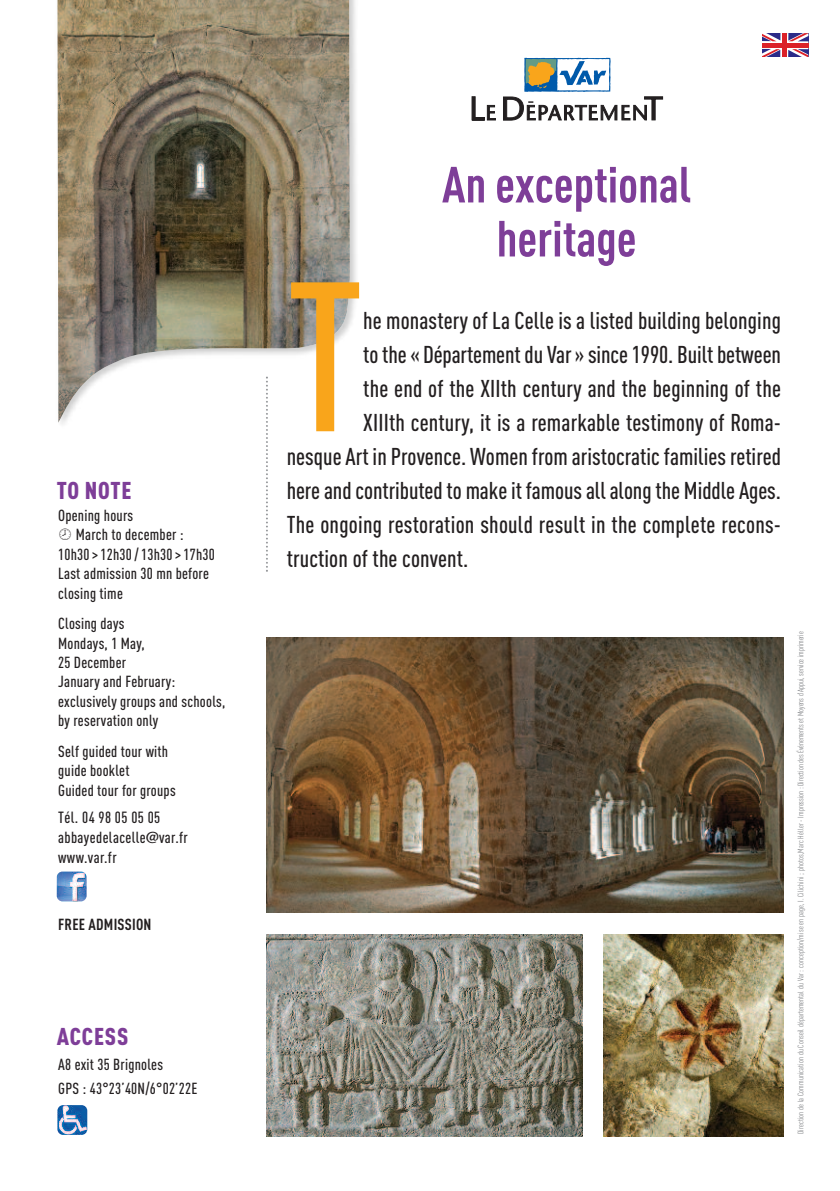
<style>
.page{position:relative;width:840px;height:1191px;background:#fff}
.page>*{position:absolute;margin:0;border:0;box-sizing:border-box;transform-origin:0 0}
.t1{font:500 209px "DIN Cond";color:#f9a51b}
.t2{font:700 50px/54px "DIN Cond";color:#7e3e98;text-align:center}
.t3{font:500 24px "DIN Cond";letter-spacing:.005em;color:#231f20}
.t4{font:900 24px "DIN Cond";letter-spacing:.035em;color:#7e3e98}
.t5{font:500 16px "DIN Cond";letter-spacing:.025em;color:#231f20}
.t6{font:500 15.8px/19.4px "DIN Cond";letter-spacing:.015em;color:#231f20}
.t7{font:700 15.8px "DIN Cond";letter-spacing:.015em;color:#231f20}
.t8{font:8px "DIN Cond";letter-spacing:.015em;color:#808285}
.s1{font-family:"Stone Sans";font-weight:400}
</style>
<div class="page">
<img style="left:57px;top:0;width:293px;height:423px">
<svg style="left:266px;top:376px;width:2px;height:196px"></svg>
<svg style="left:471px;top:96px;width:24px;height:24px"></svg>
<svg style="left:503px;top:58px;width:159px;height:63px"></svg>
<img style="left:267px;top:637px;width:515px;height:275px">
<img style="left:266px;top:934px;width:316px;height:202px">
<img style="left:603px;top:934px;width:179px;height:202px">
<img style="left:57px;top:1105px;width:30px;height:29px;border-radius:6px">
<svg style="left:762px;top:34px;width:45px;height:23px"></svg>
<img style="left:57px;top:871px;width:30px;height:30px;border-radius:6px">
<p class="t4" style="left:57px;top:482px;width:76px">TO NOTE</p>
<p class="t6" style="left:58px;top:507px;width:77px">Opening hours</p>
<p class="t6" style="left:76px;top:526px;width:109px">March to december :</p>
<p class="t6" style="left:58px;top:546px;width:158px">10h30&gt;12h30/13h30&gt;17h30</p>
<p class="t6" style="left:58px;top:565px;width:152px">Last admission 30 mn before</p>
<p class="t6" style="left:58px;top:585px;width:66px">closing time</p>
<p class="t6" style="left:58px;top:615px;width:168px">Closing days<br>Mondays, 1 May,<br>25 December<br>January and February: exclusively groups and schools, by reservation only</p>
<p class="t6" style="left:58px;top:743px;width:119px">Self guided tour with guide booklet<br>Guided tour for groups</p>
<p class="t5" style="left:58px;top:811px;width:104px">Tél. 04 98 05 05 05</p>
<p class="t6" style="left:58px;top:829px;width:131px;line-height:20px">abbayedelacelle<span class="s1">@</span>var.fr www.var.fr</p>
<p class="t7" style="left:58px;top:918px;width:95px">FREE ADMISSION</p>
<p class="t4" style="left:57px;top:1027px;width:73px">ACCESS</p>
<p class="t6" style="left:58px;top:1054px;width:141px;line-height:23.4px">A8 exit 35 Brignoles<br>GPS : 43°23’40N/6°02’22E</p>
<h2 class="t2" style="left:442px;top:162px;width:250px">An exceptional heritage</h2>
<h1 class="t1" style="left:286px;top:282px;width:78px">T</h1>
<p class="t3" style="left:363px;top:312px;width:419px">he monastery of La Celle is a listed building belonging</p>
<p class="t3" style="left:363px;top:346px;width:419px">to the « Département du Var» since 1990. Built between</p>
<p class="t3" style="left:363px;top:380px;width:419px">the end of the XIIth century and the beginning of the</p>
<p class="t3" style="left:363px;top:414px;width:419px">XIIIth century, it is a remarkable testimony of Roma-</p>
<p class="t3" style="left:286px;top:448px;width:495px">nesque Art in Provence. Women from aristocratic families retired</p>
<p class="t3" style="left:286px;top:482px;width:495px">here and contributed to make it famous all along the Middle Ages.</p>
<p class="t3" style="left:286px;top:516px;width:495px">The ongoing restoration should result in the complete recons-</p>
<p class="t3" style="left:286px;top:550px;width:183px">truction of the convent.</p>
<p class="t8" style="left:797px;top:1134px;width:504px;rotate:-90deg">Direction de la Communication du Conseil départemental du Var : conception/mise en page, I. Cilichini ; photos,Marc Héller - Impression : Direction des Événements et Moyens d’Appui, service imprimerie</p>
</div>
